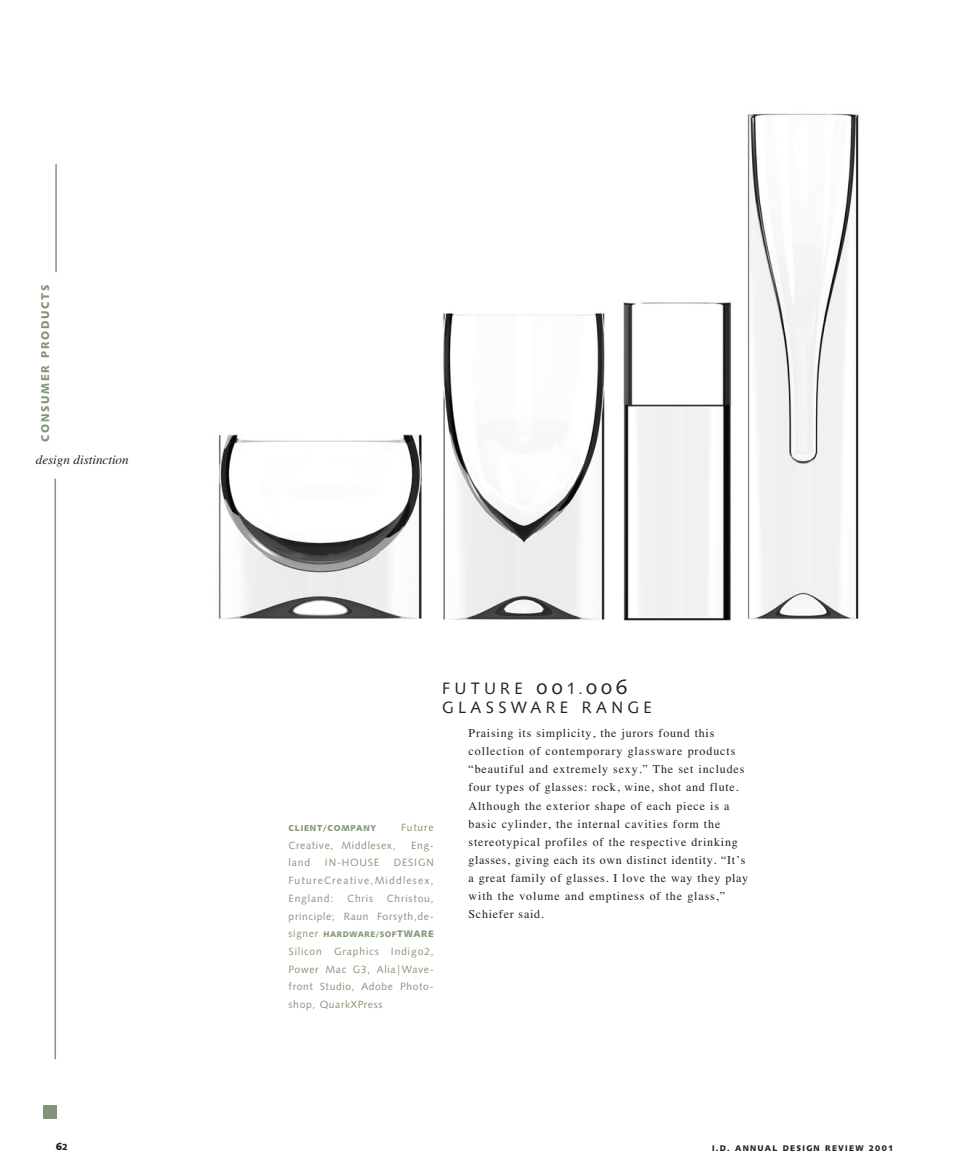
<style>
.page{position:relative;width:977px;height:1169px;background:#fff}
.page>*{position:absolute;margin:0;border:0;box-sizing:border-box;transform-origin:0 0}
.t1{font:16.5px/19.5px "Humanist 531 A";letter-spacing:.26em;color:#231f20}
.t2{font:italic 13.05px "Times";color:#231f20}
.t3{font:12px/18px "Times";letter-spacing:.07em;color:#231f20}
.t4{font:11.25px "Humanist 531 A Black";letter-spacing:.155em;color:#839578}
.t5{font:10.5px/17.7px "Humanist 531 A";letter-spacing:.055em;color:#839578;text-align:justify}
.t6{font:10.5px "Humanist 531 A Black";color:#231f20}
.t7{font:8.55px "Humanist 531 A Black";letter-spacing:.085em;color:#839578}
.t8{font:8.25px "Humanist 531 A Black";letter-spacing:.155em;color:#231f20}
.t9{font:8.1px "Humanist 531 A Black";letter-spacing:.06em;color:#839578}
.s1{font-family:"Humanist 531 A";font-size:10.5px}
.s2{font-size:9.45px}
.s3{font-size:21px}
.s4{font-size:9px}
</style>
<div class="page">
<hr style="left:55px;top:478px;width:1px;height:581px;background:#839578">
<div style="left:43px;top:1105px;width:13px;height:13px;background:#839578"></div>
<hr style="left:55px;top:164px;width:2px;height:108px;background:#839578">
<img style="left:218px;top:434px;width:204px;height:185px">
<img style="left:443px;top:313px;width:162px;height:307px">
<img style="left:623px;top:302px;width:109px;height:319px">
<img style="left:747px;top:113px;width:112px;height:507px">
<p class="t4" style="left:41px;top:442px;width:159px;rotate:-90deg">CONSUMER PRODUCTS</p>
<p class="t2" style="left:36px;top:455px;width:94px">design distinction</p>
<p class="t7" style="left:289px;top:824px;width:89px">CLIENT/COMPANY</p>
<p class="t5" style="left:401px;top:819px;width:34px">Future</p>
<p class="t5" style="left:289px;top:837px;width:108px">Creative, Middlesex,</p>
<p class="t5" style="left:411px;top:837px;width:24px">Eng-</p>
<p class="t5" style="left:289px;top:855px;width:23px">land</p>
<p class="t5" style="left:325px;top:855px;width:56px">IN-HOUSE</p>
<p class="t5" style="left:289px;top:855px;width:147px;text-indent:105px">DESIGN FutureCreative,Middlesex, England:</p>
<p class="t5" style="left:289px;top:890px;width:147px;text-align:right">Christou,<br>principle; Raun Forsyth,de-</p>
<p class="t9" style="left:289px;top:931px;width:147px"><span class="s1">signer</span> HARDWARE/SOF<span class="s2">TWARE</span></p>
<p class="t5" style="left:289px;top:943px;width:147px">Silicon Graphics Indigo2, Power Mac G3, Alia|Wave&shy;front Studio, Adobe Photo&shy;shop, QuarkXPress</p>
<p class="t5" style="left:347px;top:890px;width:27px">Chris</p>
<h1 class="t1" style="left:442px;top:680px;width:211px">FUTURE <span class="s3">oo</span>1.<span class="s3">oo6<br></span>GLASSWARE RANGE</h1>
<p class="t3" style="left:468px;top:725px;width:281px">Praising its simplicity, the jurors found this collection of contemporary glassware products “beautiful and extremely sexy.” The set includes four types of glasses: rock, wine, shot and flute.<br>Although the exterior shape of each piece is a basic cylinder, the internal cavities form the stereotypical profiles of the respective drinking glasses, giving each its own distinct identity. “It’s a great family of glasses. I love the way they play with the volume and emptiness of the glass,” Schiefer said.</p>
<p class="t6" style="left:56px;top:1142px;width:14px">6<span class="s4">2</span></p>
<p class="t8" style="left:712px;top:1144px;width:183px">I.D. ANNUAL DESIGN REVIEW 2001</p>
</div>
